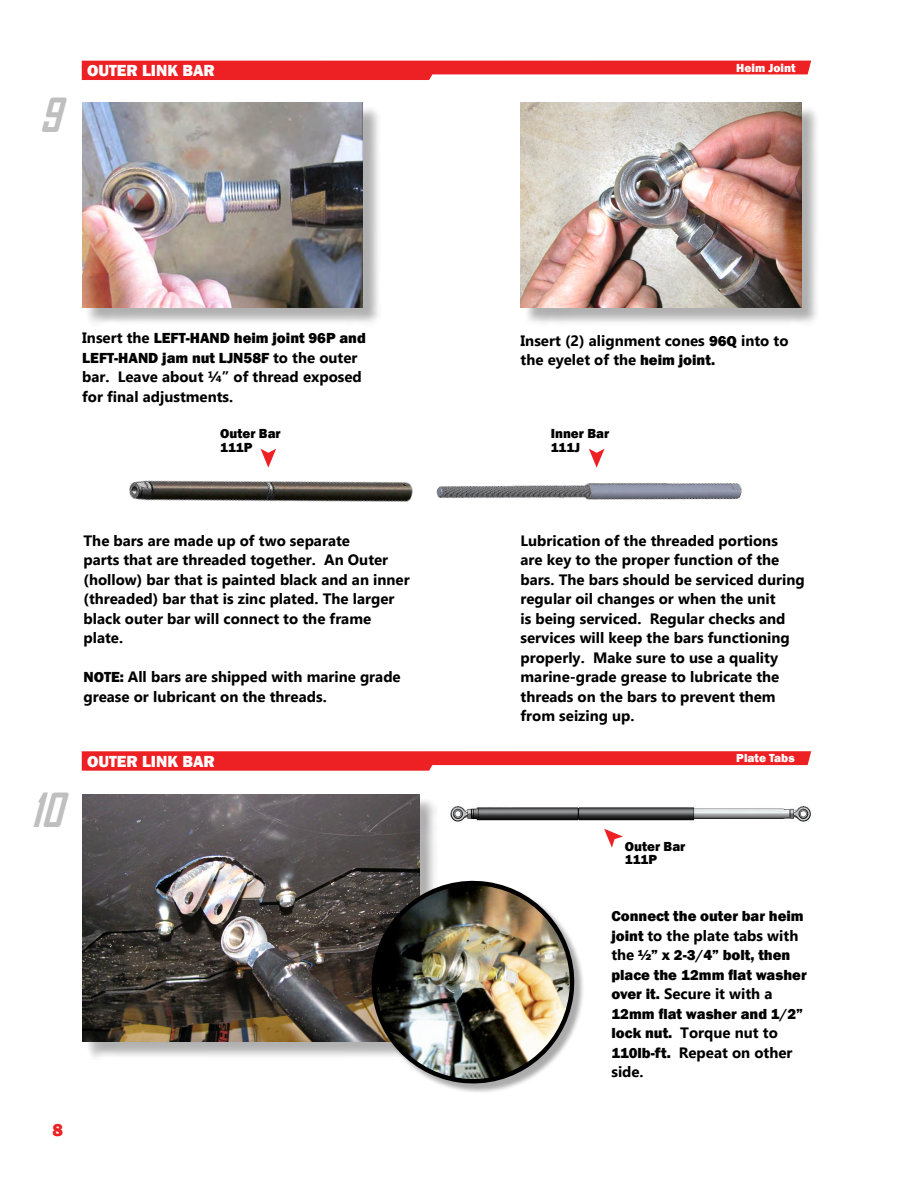
<style>
.page{position:relative;width:918px;height:1188px;background:#fff}
.page>*{position:absolute;margin:0;border:0;box-sizing:border-box;transform-origin:0 0}
.t1{font:italic 700 45px "Agency FB";color:#bfbfbf}
.t2{font:800 18px "Franklin Gothic";color:#ed2024}
.t3{font:800 16.5px "Franklin Gothic";color:#fff}
.t4{font:700 15px/19.5px "Gadugi";color:#000}
.t5{font:800 15px/19.5px "Franklin Gothic";color:#000}
.t6{font:800 13.5px/13.5px "Franklin Gothic";color:#000}
.t7{font:800 12px "Franklin Gothic";color:#fff}
.s1{font-family:"Gadugi";font-weight:700}
.s2{font-family:"Franklin Gothic";font-weight:800}
</style>
<div class="page">
<img style="left:450px;top:806px;width:361px;height:23px">
<svg style="left:604px;top:829px;width:19px;height:19px"></svg>
<svg style="left:82px;top:61px;width:729px;height:19px;background:#ef4245"></svg>
<svg style="left:82px;top:751px;width:729px;height:20px;background:#f0474a"></svg>
<div style="left:84px;top:105px;width:298px;height:221px;background:#000;opacity:.31"></div>
<img style="left:82px;top:102px;width:281px;height:205px">
<div style="left:84px;top:797px;width:354px;height:263px;background:#000;opacity:.31"></div>
<img style="left:82px;top:794px;width:337px;height:247px">
<img style="left:491px;top:482px;width:251px;height:18px">
<img style="left:129px;top:480px;width:362px;height:22px">
<svg style="left:261px;top:449px;width:15px;height:19px"></svg>
<svg style="left:589px;top:449px;width:15px;height:19px"></svg>
<div style="left:523px;top:105px;width:297px;height:221px;background:#000;opacity:.31"></div>
<img style="left:521px;top:102px;width:280px;height:206px">
<div style="left:373px;top:882px;width:212px;height:211px;background:#000;opacity:.33"></div>
<img style="left:362px;top:871px;width:222px;height:217px">
<h1 class="t1" style="left:40px;top:87px;width:37px">9</h1>
<p class="t3" style="left:87px;top:60px;width:129px">OUTER LINK BAR</p>
<p class="t7" style="left:736px;top:60px;width:61px">Heim Joint</p>
<p class="t5" style="left:82px;top:328px;width:285px"><span class="s1">Insert the</span> LEFT-HAND heim joint 96P and<br>LEFT-HAND jam nut LJN58F <span class="s1">to the outer</span></p>
<p class="t4" style="left:82px;top:367px;width:281px">bar. Leave about ¼” of thread exposed for final adjustments.</p>
<p class="t4" style="left:521px;top:331px;width:270px">Insert (2) alignment cones <span class="s2">96Q</span> into to the eyelet of the <span class="s2">heim joint.</span></p>
<p class="t6" style="left:220px;top:427px;width:62px">Outer Bar<br>111P</p>
<p class="t6" style="left:551px;top:427px;width:60px">Inner Bar<br>111J</p>
<p class="t4" style="left:84px;top:531px;width:328px">The bars are made up of two separate<br>parts that are threaded together. An Outer (hollow) bar that is painted black and an inner (threaded) bar that is zinc plated. The larger black outer bar will connect to the frame plate.</p>
<p class="t4" style="left:84px;top:667px;width:319px"><span class="s2">NOTE:</span> All bars are shipped with marine grade grease or lubricant on the threads.</p>
<h1 class="t1" style="left:31px;top:783px;width:48px">10</h1>
<p class="t3" style="left:87px;top:750px;width:129px">OUTER LINK BAR</p>
<p class="t2" style="left:52px;top:1118px;width:12px">8</p>
<p class="t4" style="left:521px;top:531px;width:286px">Lubrication of the threaded portions<br>are key to the proper function of the bars. The bars should be serviced during regular oil changes or when the unit<br>is being serviced. Regular checks and services will keep the bars functioning properly. Make sure to use a quality marine-grade grease to lubricate the threads on the bars to prevent them from seizing up.</p>
<p class="t6" style="left:625px;top:840px;width:62px">Outer Bar<br>111P</p>
<p class="t7" style="left:736px;top:750px;width:60px">Plate Tabs</p>
<p class="t5" style="left:611px;top:907px;width:194px">Connect the outer bar heim</p>
<p class="t4" style="left:611px;top:926px;width:188px"><span class="s2">joint</span> to the plate tabs with</p>
<p class="t5" style="left:611px;top:946px;width:197px"><span class="s1">the</span> ½” x 2-3/4” bolt, then place the 12mm flat washer</p>
<p class="t4" style="left:611px;top:984px;width:163px"><span class="s2">over it.</span> Secure it with a</p>
<p class="t5" style="left:611px;top:1004px;width:193px">12mm flat washer and 1/2”</p>
<p class="t4" style="left:611px;top:1023px;width:183px"><span class="s2">lock nut.</span> Torque nut to<br><span class="s2">110lb-ft.</span> Repeat on other side.</p>
</div>
